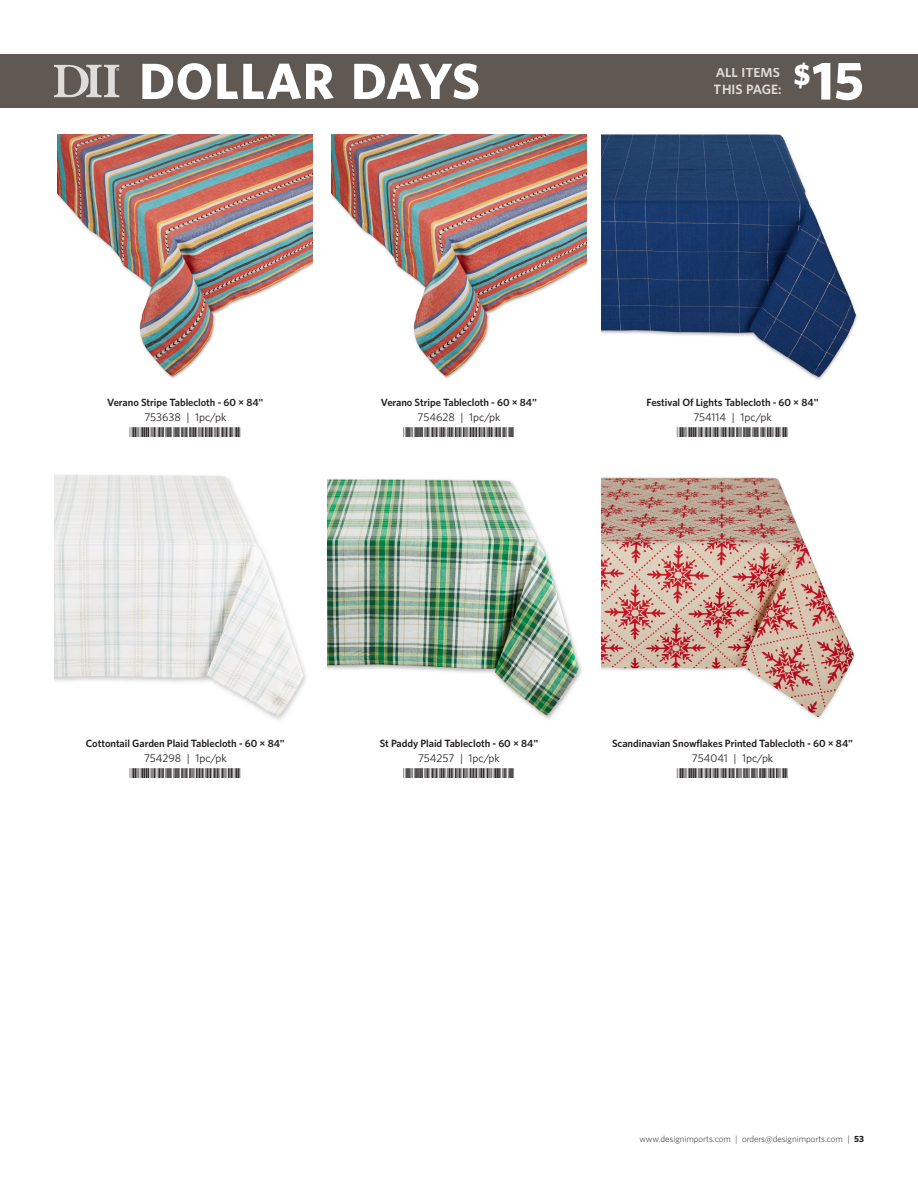
<style>
.page{position:relative;width:918px;height:1188px;background:#fff}
.page>*{position:absolute;margin:0;border:0;box-sizing:border-box;transform-origin:0 0}
.Item_Head{font:700 54px "Whitney";color:#fff}
.t1{font:700 51px "Whitney";letter-spacing:.015em;color:#fff}
.Barcode{font:16.5px "Libre Barcode 39";color:#231f20}
.t2{font:600 13.5px/16.5px "Whitney";color:#fff}
.Item_Text{font:11.25px "Whitney";color:#231f20}
.Item_Head-2{font:600 10.5px "Whitney";letter-spacing:-.005em;color:#231f20}
.t3{font:300 9px "Whitney";letter-spacing:-.005em;color:#231f20}
.s1{font-weight:700}
</style>
<div class="page">
<img style="left:58px;top:134px;width:255px;height:245px">
<img style="left:332px;top:134px;width:254px;height:245px">
<img style="left:328px;top:479px;width:253px;height:240px">
<img style="left:601px;top:134px;width:256px;height:246px">
<img style="left:54px;top:474px;width:252px;height:246px">
<div style="left:0;top:54px;width:918px;height:54px;background:#605953"></div>
<svg style="left:54px;top:65px;width:65px;height:32px"></svg>
<img style="left:601px;top:477px;width:254px;height:242px">
<h2 class="t1" style="left:139px;top:47px;width:342px">DOLLAR DAYS</h2>
<p class="t2" style="left:714px;top:64px;width:69px">ALL ITEMS<br>THIS PAGE:</p>
<p class="Item_Head" style="left:794px;top:45px;width:72px"><sup>$</sup>15</p>
<p class="Item_Head-2" style="left:107px;top:395px;width:158px">Verano Stripe Tablecloth - 60 × 84"</p>
<p class="Item_Text" style="left:144px;top:409px;width:83px">753638 | 1pc/pk</p>
<p class="Item_Head-2" style="left:381px;top:395px;width:158px">Verano Stripe Tablecloth - 60 × 84"</p>
<p class="Item_Text" style="left:418px;top:409px;width:84px">754628 | 1pc/pk</p>
<p class="Item_Head-2" style="left:647px;top:395px;width:173px">Festival Of Lights Tablecloth - 60 × 84"</p>
<p class="Item_Text" style="left:693px;top:409px;width:80px">754114 | 1pc/pk</p>
<p class="Barcode" style="left:693px;top:427px;width:81px">✓ ✔✔</p>
<p class="Item_Head-2" style="left:86px;top:736px;width:200px">Cottontail Garden Plaid Tablecloth - 60 × 84"</p>
<p class="Item_Text" style="left:144px;top:750px;width:84px">754298 | 1pc/pk</p>
<p class="Item_Head-2" style="left:380px;top:736px;width:160px">St Paddy Plaid Tablecloth - 60 × 84"</p>
<p class="Item_Text" style="left:418px;top:750px;width:83px">754257 | 1pc/pk</p>
<p class="Item_Head-2" style="left:612px;top:736px;width:243px">Scandinavian Snowflakes Printed Tablecloth - 60 × 84"</p>
<p class="Item_Text" style="left:692px;top:750px;width:83px">754041 | 1pc/pk</p>
<p class="Barcode" style="left:693px;top:768px;width:73px">✓ ✔✔</p>
<p class="t3" style="left:639px;top:1133px;width:226px">www.designimports.com | orders@designimports.com | <span class="s1">53</span></p>
</div>
